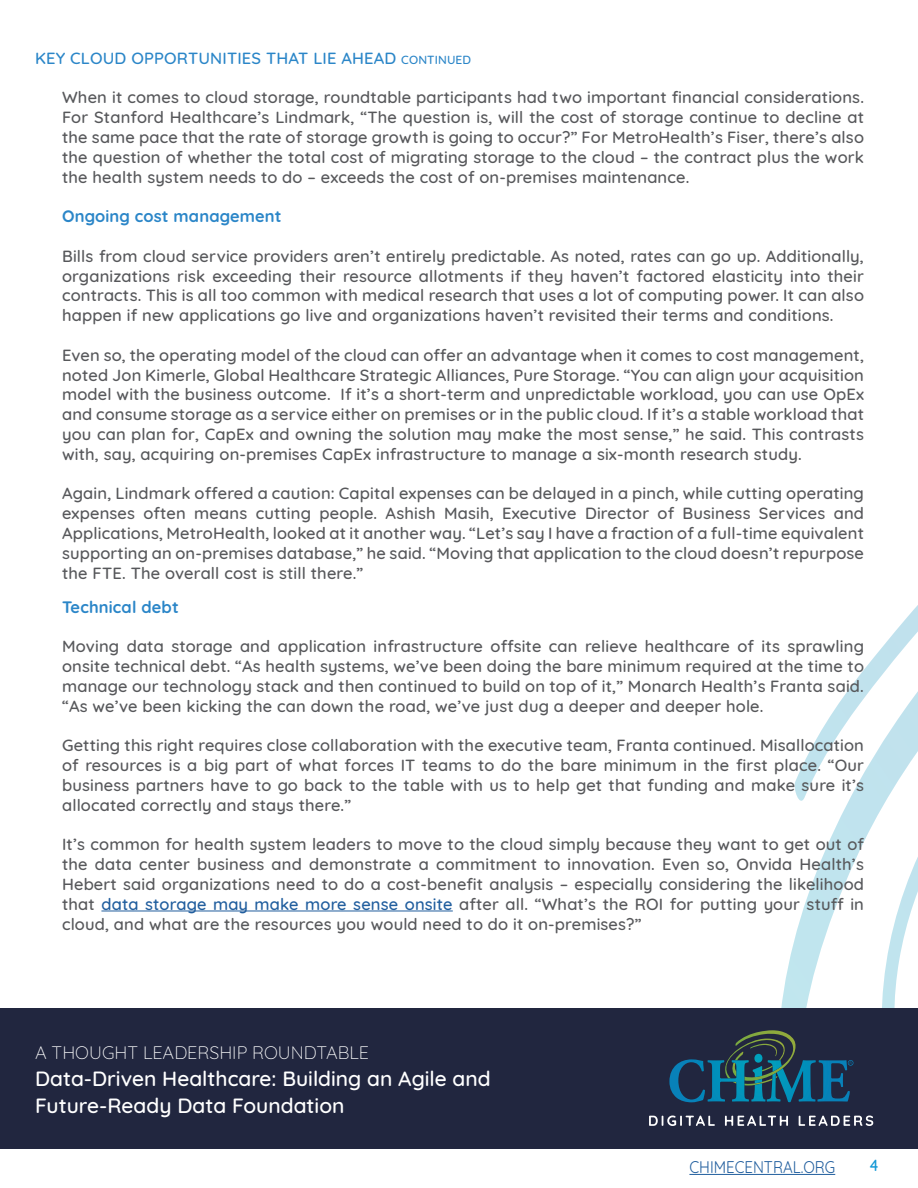
<style>
.page{position:relative;width:918px;height:1188px;background:#fff}
.page>*{position:absolute;margin:0;border:0;box-sizing:border-box;transform-origin:0 0}
.t1{font:500 21px/27px "Quicksand";color:#fff}
.t2{font:300 18px "Quicksand";color:#fff}
.t3{font:500 16.5px/19.8px "Quicksand";letter-spacing:.01em;color:#57585b;text-align:justify}
.t4{font:500 16.5px "Quicksand";letter-spacing:.01em;color:#2b86c8}
.t5{font:700 16.5px "Quicksand";letter-spacing:.01em;color:#2b86c8}
.t6{font:16.5px "Quicksand";color:#215e9e;scale:.91 1}
.t7{font:500 16.5px "Quicksand";color:#1398d5;scale:.91 1}
.s1{font-size:12px}
.s2{color:#215e9e}
</style>
<div class="page">
<svg style="left:748px;top:605px;width:170px;height:404px"></svg>
<div style="left:0;top:1009px;width:918px;height:140px;background:#21263f"></div>
<hr style="left:689px;top:1174px;width:146px;height:1px;background:#215e9e">
<svg style="left:669px;top:1030px;width:184px;height:72px"></svg>
<svg style="left:649px;top:1116px;width:66px;height:10px"></svg>
<svg style="left:725px;top:1116px;width:63px;height:10px"></svg>
<svg style="left:799px;top:1116px;width:74px;height:10px"></svg>
<hr style="left:101px;top:911px;width:352px;height:1px;background:#215e9e">
<p class="t4" style="left:35px;top:45px;width:438px">KEY CLOUD OPPORTUNITIES THAT LIE AHEAD <span class="s1">CONTINUED</span></p>
<p class="t3" style="left:62px;top:86px;width:803px">When it comes to cloud storage, roundtable participants had two important financial considerations.<br>For Stanford Healthcare’s Lindmark, “The question is, will the cost of storage continue to decline at the same pace that the rate of storage growth is going to occur?” For MetroHealth’s Fiser, there’s also the question of whether the total cost of migrating storage to the cloud – the contract plus the work the health system needs to do – exceeds the cost of on-premises maintenance.</p>
<p class="t5" style="left:62px;top:203px;width:221px">Ongoing cost management</p>
<p class="t3" style="left:62px;top:244px;width:803px">Bills from cloud service providers aren’t entirely predictable. As noted, rates can go up. Additionally, organizations risk exceeding their resource allotments if they haven’t factored elasticity into their contracts. This is all too common with medical research that uses a lot of computing power. It can also happen if new applications go live and organizations haven’t revisited their terms and conditions.</p>
<p class="t3" style="left:62px;top:343px;width:804px">Even so, the operating model of the cloud can offer an advantage when it comes to cost management, noted Jon Kimerle, Global Healthcare Strategic Alliances, Pure Storage. “You can align your acquisition model with the business outcome. If it’s a short-term and unpredictable workload, you can use OpEx and consume storage as a service either on premises or in the public cloud. If it’s a stable workload that you can plan for, CapEx and owning the solution may make the most sense,” he said. This contrasts with, say, acquiring on-premises CapEx infrastructure to manage a six-month research study.</p>
<p class="t3" style="left:62px;top:482px;width:803px">Again, Lindmark offered a caution: Capital expenses can be delayed in a pinch, while cutting operating expenses often means cutting people. Ashish Masih, Executive Director of Business Services and Applications, MetroHealth, looked at it another way. “Let’s say I have a fraction of a full-time equivalent supporting an on-premises database,” he said. “Moving that application to the cloud doesn’t repurpose the FTE. The overall cost is still there.”</p>
<p class="t5" style="left:62px;top:593px;width:118px">Technical debt</p>
<p class="t3" style="left:62px;top:635px;width:803px">Moving data storage and application infrastructure offsite can relieve healthcare of its sprawling onsite technical debt. “As health systems, we’ve been doing the bare minimum required at the time to manage our technology stack and then continued to build on top of it,” Monarch Health’s Franta said. “As we’ve been kicking the can down the road, we’ve just dug a deeper and deeper hole.</p>
<p class="t3" style="left:62px;top:734px;width:803px">Getting this right requires close collaboration with the executive team, Franta continued. Misallocation of resources is a big part of what forces IT teams to do the bare minimum in the first place. “Our business partners have to go back to the table with us to help get that funding and make sure it’s allocated correctly and stays there.”</p>
<p class="t3" style="left:62px;top:833px;width:803px">It’s common for health system leaders to move to the cloud simply because they want to get out of the data center business and demonstrate a commitment to innovation. Even so, Onvida Health’s Hebert said organizations need to do a cost-benefit analysis – especially considering the likelihood that <span class="s2">data storage may make more sense onsite</span> after all. “What’s the ROI for putting your stuff in cloud, and what are the resources you would need to do it on-premises?”</p>
<p class="t2" style="left:35px;top:1039px;width:336px">A THOUGHT LEADERSHIP ROUNDTABLE</p>
<p class="t1" style="left:35px;top:1063px;width:457px">Data-Driven Healthcare: Building an Agile and<br>Future-Ready Data Foundation</p>
<p class="t6" style="left:689px;top:1154px;width:162px">CHIMECENTRAL.ORG</p>
<p class="t7" style="left:869px;top:1152px;width:12px">4</p>
</div>
